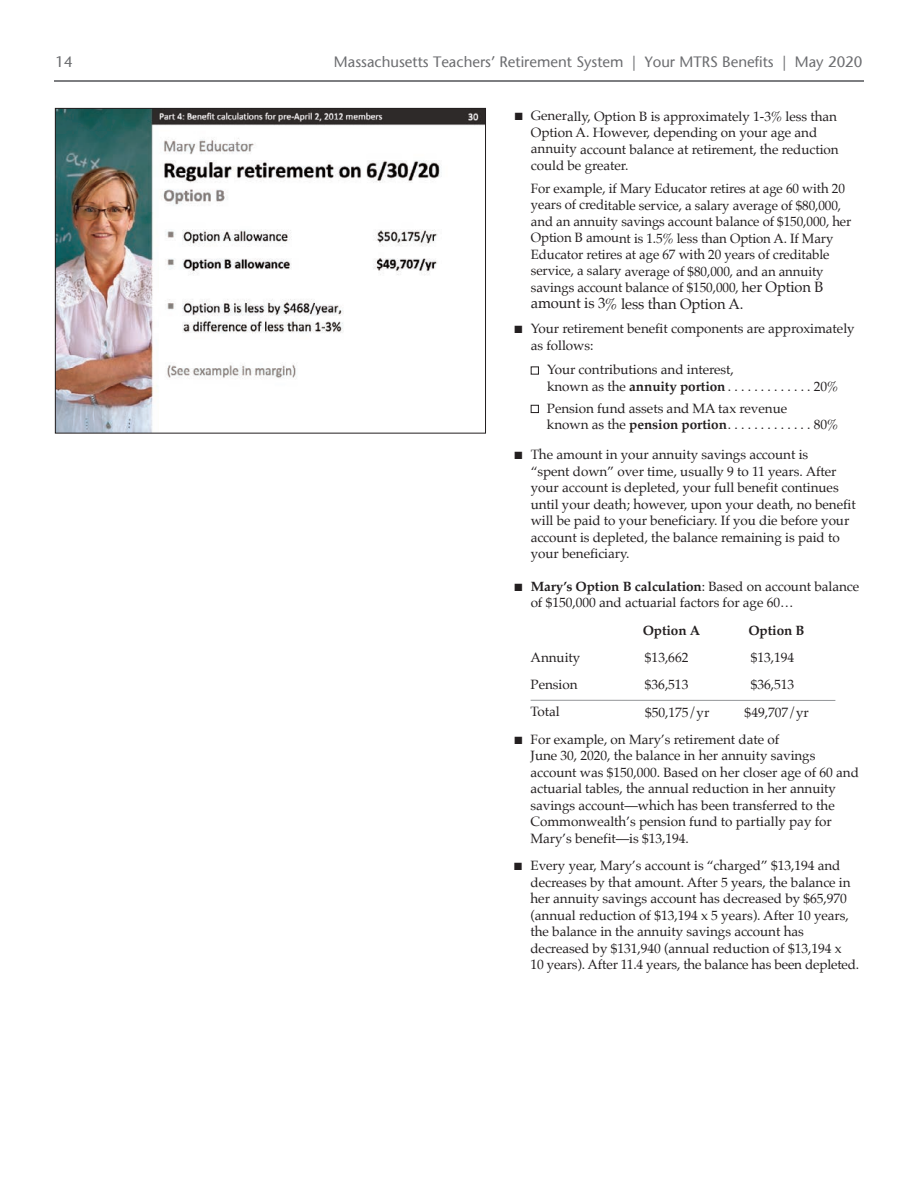
<style>
.page{position:relative;width:918px;height:1188px;background:#fff}
.page>*{position:absolute;margin:0;border:0;box-sizing:border-box;transform-origin:0 0}
.t1{font:15px "Stone Sans";color:#6c6d70}
.t2{font:15px "Palatino";letter-spacing:-.01em;color:#231f20}
.t3{font:13.5px/16.5px "Palatino";letter-spacing:-.005em;color:#231f20}
.t4{font:700 13.5px "Palatino";letter-spacing:-.005em;color:#231f20}
.s1{font-size:15px}
.s2{color:#fff}
.s3{font-weight:700}
</style>
<div class="page">
<hr style="left:54px;top:80px;width:810px;height:2px;background:#6c6d70">
<hr style="left:531px;top:700px;width:304px;height:1px;background:#939598">
<img style="left:57px;top:110px;width:427px;height:322px">
<div style="left:55px;top:108px;width:431px;height:326px;border:1px solid #231f20"></div>
<p class="t1" style="left:56px;top:55px;width:19px">14</p>
<p class="t1" style="left:334px;top:55px;width:530px">Massachusetts Teachers’ Retirement System | Your MTRS Benefits | May 2020</p>
<p class="t3" style="left:531px;top:109px;width:309px;text-indent:-16px">■ Generally, Option B is approximately 1-3% less than Option A. However, depending on your age and annuity account balance at retirement, the reduction could be greater.</p>
<p class="t3" style="left:531px;top:181px;width:322px">For example, if Mary Educator retires at age 60 with 20 years of creditable service, a salary average of $80,000, and an annuity savings account balance of $150,000, her Option B amount is 1.5% less than Option A. If Mary Educator retires at age 67 with 20 years of creditable service, a salary average of $80,000, and an annuity savings account balance of $150,000, h<span class="s1">er Option B</span></p>
<p class="t2" style="left:531px;top:296px;width:214px">amount is 3% less than Option A.</p>
<p class="t3" style="left:531px;top:321px;width:325px;text-indent:-16px">■ Your retirement benefit components are approximately as follows:</p>
<p class="t3" style="left:547px;top:362px;width:293px;text-indent:-16px"><span class="s2">■</span> Your contributions and interest,<br>known as the <span class="s3">annuity portion</span> . . . . . . . . . . . . . 20%</p>
<p class="t3" style="left:547px;top:401px;width:293px;text-indent:-16px"><span class="s2">■</span> Pension fund assets and MA tax revenue<br>known as the <span class="s3">pension portion</span>. . . . . . . . . . . . . 80%</p>
<p class="t3" style="left:531px;top:447px;width:327px;text-indent:-16px">■ The amount in your annuity savings account is<br>“spent down” over time, usually 9 to 11 years. After your account is depleted, your full benefit continues until your death; however, upon your death, no benefit will be paid to your beneficiary. If you die before your account is depleted, the balance remaining is paid to your beneficiary.</p>
<p class="t3" style="left:531px;top:579px;width:330px;text-indent:-16px">■ <span class="s3">Mary’s Option B calculation</span>: Based on account balance of $150,000 and actuarial factors for age 60…</p>
<p class="t4" style="left:643px;top:624px;width:59px">Option A</p>
<p class="t4" style="left:748px;top:624px;width:58px">Option B</p>
<p class="t3" style="left:531px;top:650px;width:51px">Annuity</p>
<p class="t3" style="left:645px;top:650px;width:45px">$13,662</p>
<p class="t3" style="left:751px;top:650px;width:45px">$13,194</p>
<p class="t3" style="left:531px;top:677px;width:48px">Pension</p>
<p class="t3" style="left:645px;top:677px;width:45px">$36,513</p>
<p class="t3" style="left:751px;top:677px;width:45px">$36,513</p>
<p class="t3" style="left:531px;top:705px;width:31px">Total</p>
<p class="t3" style="left:645px;top:705px;width:66px">$50,175/yr</p>
<p class="t3" style="left:745px;top:705px;width:66px">$49,707/yr</p>
<p class="t3" style="left:531px;top:732px;width:330px;text-indent:-16px">■ For example, on Mary’s retirement date of<br>June 30, 2020, the balance in her annuity savings account was $150,000. Based on her closer age of 60 and actuarial tables, the annual reduction in her annuity savings account—which has been transferred to the Commonwealth’s pension fund to partially pay for Mary’s benefit—is $13,194.</p>
<p class="t3" style="left:530px;top:858px;width:330px;text-indent:-16px">■ Every year, Mary’s account is “charged” $13,194 and decreases by that amount. After 5 years, the balance in her annuity savings account has decreased by $65,970 (annual reduction of $13,194 x 5 years). After 10 years, the balance in the annuity savings account has decreased by $131,940 (annual reduction of $13,194 x<br>10 years). After 11.4 years, the balance has been depleted.</p>
</div>
